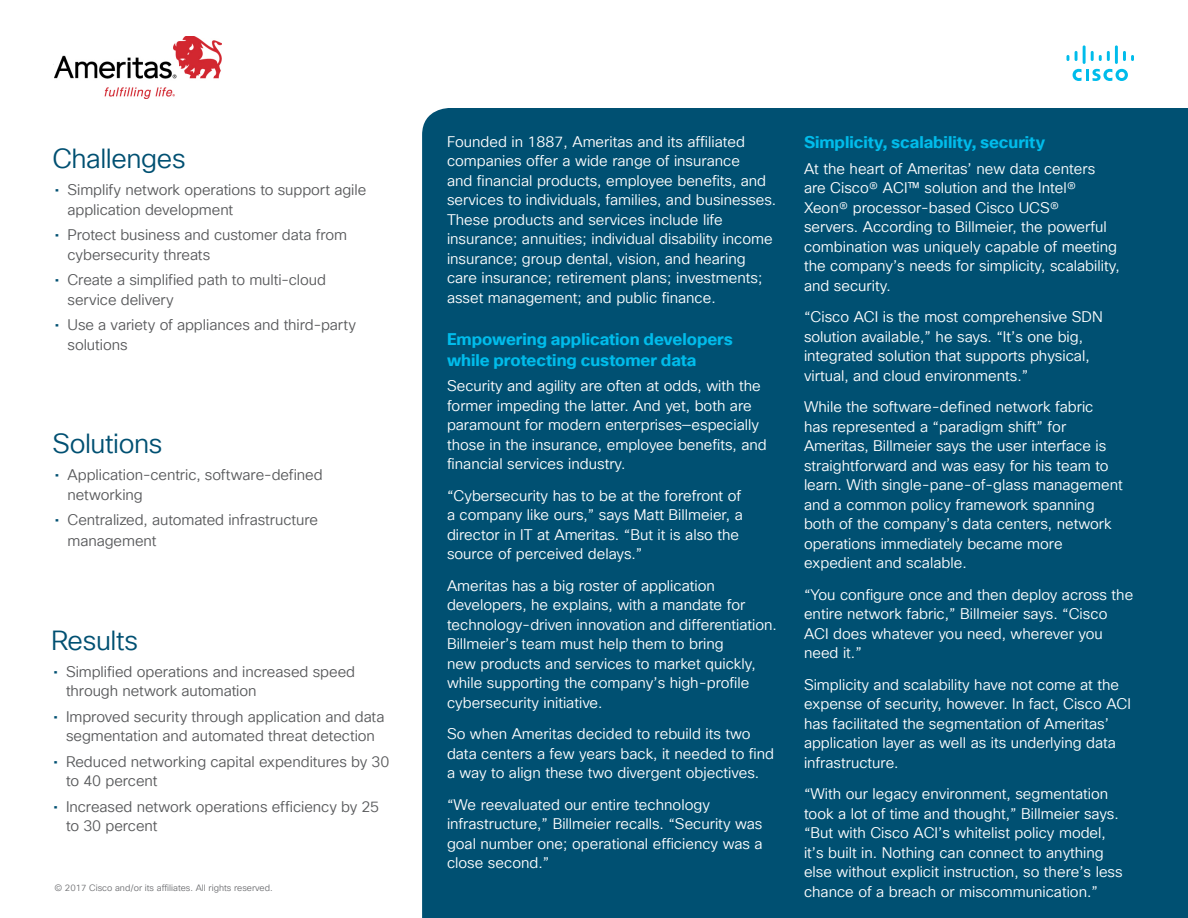
<style>
.page{position:relative;width:1188px;height:918px;background:#fff}
.page>*{position:absolute;margin:0;border:0;box-sizing:border-box;transform-origin:0 0}
.t1{font:27px "Cisco Sans TT Light";letter-spacing:-.015em;color:#005072}
.t2{font:700 16.5px/21px "Cisco Sans TT";letter-spacing:-.005em;color:#00bceb}
.t3{font:15px/19.5px "Cisco Sans TT Light";color:#fff}
.t4{font:15px/19.5px "Cisco Sans TT Light";letter-spacing:-.005em;color:#58595b}
.t5{font:9px "Cisco Sans TT Light";color:#6d6e71}
.s1{font-family:"Cisco Sans TT";color:#005072}
</style>
<div class="page">
<svg style="left:1073px;top:69px;width:55px;height:12px"></svg>
<svg style="left:1067px;top:55px;width:2px;height:6px"></svg>
<svg style="left:1075px;top:51px;width:3px;height:10px"></svg>
<hr style="left:1083px;top:45px;width:3px;height:19px;background:#00bceb">
<svg style="left:1091px;top:51px;width:19px;height:10px"></svg>
<hr style="left:1115px;top:45px;width:3px;height:19px;background:#00bceb">
<svg style="left:1123px;top:51px;width:11px;height:10px"></svg>
<div style="left:422px;top:108px;width:766px;height:810px;background:#005072"></div>
<img style="left:55px;top:37px;width:167px;height:61px">
<h1 class="t1" style="left:52px;top:141px;width:135px">Challenges</h1>
<p class="t4" style="left:68px;top:181px;width:300px;text-indent:-13px"><span class="s1">•</span> Simplify network operations to support agile application development</p>
<p class="t4" style="left:68px;top:226px;width:281px;text-indent:-13px"><span class="s1">•</span> Protect business and customer data from cybersecurity threats</p>
<p class="t4" style="left:68px;top:271px;width:260px;text-indent:-13px"><span class="s1">•</span> Create a simplified path to multi-cloud service delivery</p>
<p class="t4" style="left:68px;top:316px;width:290px;text-indent:-13px"><span class="s1">•</span> Use a variety of appliances and third-party solutions</p>
<h1 class="t1" style="left:52px;top:426px;width:111px">Solutions</h1>
<p class="t4" style="left:68px;top:466px;width:257px;text-indent:-13px"><span class="s1">•</span> Application-centric, software-defined networking</p>
<p class="t4" style="left:68px;top:510px;width:252px;line-height:21px;text-indent:-13px"><span class="s1">•</span> Centralized, automated infrastructure management</p>
<h1 class="t1" style="left:51px;top:623px;width:88px">Results</h1>
<p class="t4" style="left:66px;top:662px;width:291px;text-indent:-13px"><span class="s1">•</span> Simplified operations and increased speed through network automation</p>
<p class="t4" style="left:53px;top:707px;width:333px;text-align:center"><span class="s1">•</span> Improved security through application and data segmentation and automated threat detection</p>
<p class="t4" style="left:66px;top:752px;width:325px;text-indent:-13px"><span class="s1">•</span> Reduced networking capital expenditures by 30 to 40 percent</p>
<p class="t4" style="left:66px;top:797px;width:315px;text-indent:-13px"><span class="s1">•</span> Increased network operations efficiency by 25 to 30 percent</p>
<p class="t5" style="left:54px;top:882px;width:220px">© 2017 Cisco and/or its affiliates. All rights reserved.</p>
<p class="t3" style="left:447px;top:132px;width:331px">Founded in 1887, Ameritas and its affiliated companies offer a wide range of insurance<br>and financial products, employee benefits, and services to individuals, families, and businesses.<br>These products and services include life insurance; annuities; individual disability income insurance; group dental, vision, and hearing care insurance; retirement plans; investments; asset management; and public finance.</p>
<p class="t2" style="left:447px;top:329px;width:288px">Empowering application developers while protecting customer data</p>
<p class="t3" style="left:447px;top:377px;width:321px">Security and agility are often at odds, with the former impeding the latter. And yet, both are paramount for modern enterprises—especially those in the insurance, employee benefits, and financial services industry.</p>
<p class="t3" style="left:447px;top:486px;width:297px">“Cybersecurity has to be at the forefront of a company like ours,” says Matt Billmeier, a director in IT at Ameritas. “But it is also the source of perceived delays.”</p>
<p class="t3" style="left:447px;top:576px;width:332px">Ameritas has a big roster of application developers, he explains, with a mandate for technology-driven innovation and differentiation.<br>Billmeier’s team must help them to bring<br>new products and services to market quickly, while supporting the company’s high-profile cybersecurity initiative.</p>
<p class="t3" style="left:447px;top:725px;width:329px">So when Ameritas decided to rebuild its two data centers a few years back, it needed to find a way to align these two divergent objectives.</p>
<p class="t3" style="left:447px;top:795px;width:317px">“We reevaluated our entire technology infrastructure,” Billmeier recalls. “Security was goal number one; operational efficiency was a close second.”</p>
<p class="t2" style="left:804px;top:132px;width:243px">Simplicity, scalability, security</p>
<p class="t3" style="left:804px;top:159px;width:317px">At the heart of Ameritas’ new data centers are Cisco® ACI™ solution and the Intel® Xeon® processor-based Cisco UCS®<br>servers. According to Billmeier, the powerful combination was uniquely capable of meeting the company’s needs for simplicity, scalability, and security.</p>
<p class="t3" style="left:804px;top:307px;width:300px">“Cisco ACI is the most comprehensive SDN solution available,” he says. “It’s one big, integrated solution that supports physical, virtual, and cloud environments.”</p>
<p class="t3" style="left:804px;top:397px;width:320px">While the software-defined network fabric<br>has represented a “paradigm shift” for Ameritas, Billmeier says the user interface is straightforward and was easy for his team to learn. With single-pane-of-glass management and a common policy framework spanning both of the company’s data centers, network operations immediately became more expedient and scalable.</p>
<p class="t3" style="left:804px;top:585px;width:331px">“You configure once and then deploy across the entire network fabric,” Billmeier says. “Cisco ACI does whatever you need, wherever you need it.”</p>
<p class="t3" style="left:804px;top:675px;width:328px">Simplicity and scalability have not come at the expense of security, however. In fact, Cisco ACI has facilitated the segmentation of Ameritas’ application layer as well as its underlying data infrastructure.</p>
<p class="t3" style="left:804px;top:784px;width:320px">“With our legacy environment, segmentation took a lot of time and thought,” Billmeier says. “But with Cisco ACI’s whitelist policy model, it’s built in. Nothing can connect to anything else without explicit instruction, so there’s less chance of a breach or miscommunication.”</p>
</div>
